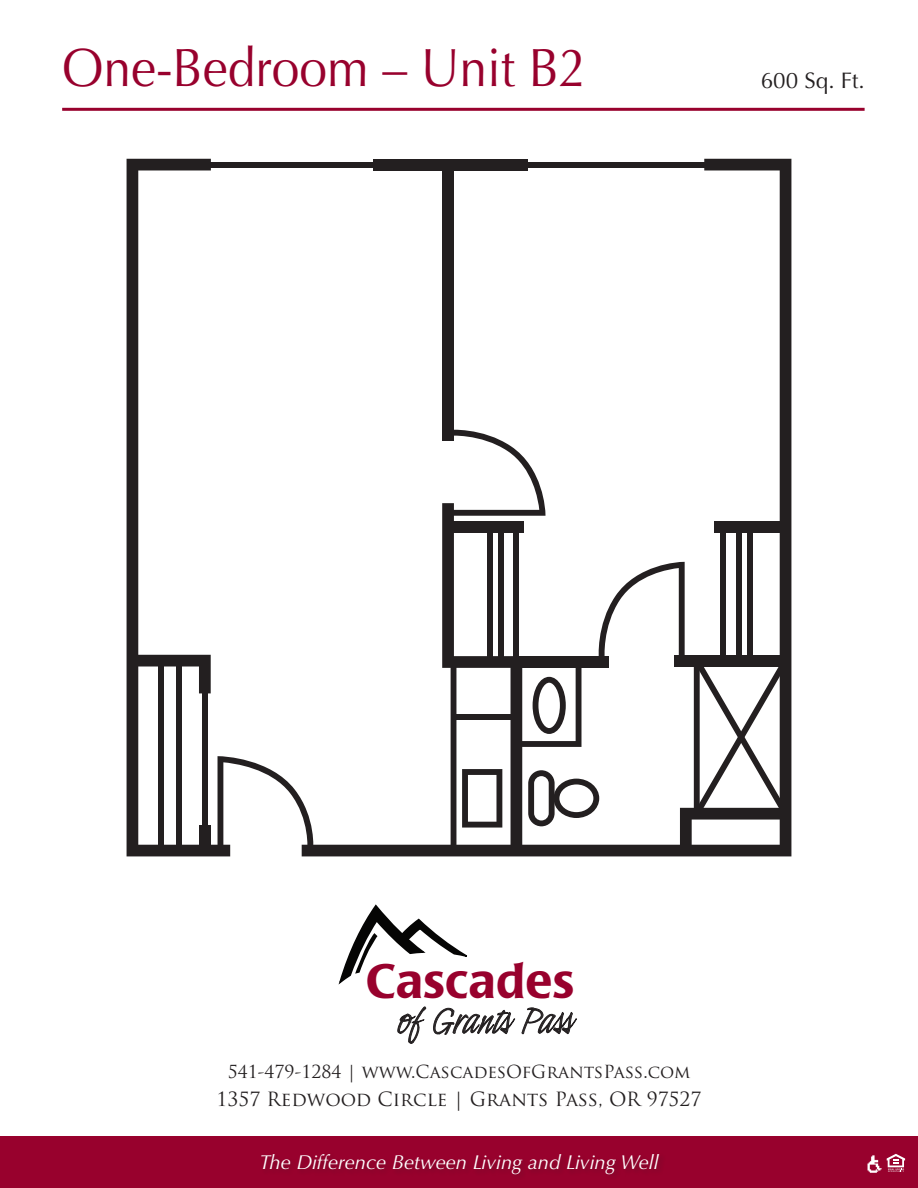
<style>
.page{position:relative;width:918px;height:1188px;background:#fff}
.page>*{position:absolute;margin:0;border:0;box-sizing:border-box;transform-origin:0 0}
.t1{font:54px "Optima";color:#98012d;scale:.92 1}
.t2{font:500 48px "Poppl Laudatio";letter-spacing:.01em;color:#98012d}
.t3{font:36.15px "Indy Italic Let Plain";color:#231f20}
.t4{font:22.5px "Optima";color:#231f20}
.t5{font:italic 20.1px "Optima";color:#fff}
.t6{font:19.2px "Trajan Pro";color:#231f20}
.t7{font:17.55px "Trajan Pro";color:#231f20}
</style>
<div class="page">
<hr style="left:62px;top:108px;width:803px;height:3px;background:#98012d">
<div style="left:0;top:1136px;width:918px;height:52px;background:#98012d"></div>
<svg style="left:887px;top:1154px;width:18px;height:18px"></svg>
<img style="left:867px;top:1155px;width:15px;height:17px">
<svg style="left:339px;top:904px;width:128px;height:80px"></svg>
<svg style="left:397px;top:1007px;width:29px;height:37px"></svg>
<svg style="left:433px;top:1008px;width:82px;height:27px"></svg>
<svg style="left:522px;top:1008px;width:55px;height:26px"></svg>
<svg style="left:302px;top:159px;width:489px;height:697px"></svg>
<div style="left:373px;top:159px;width:155px;height:11px;background:#231f20"></div>
<svg style="left:127px;top:159px;width:103px;height:697px"></svg>
<div style="left:442px;top:165px;width:12px;height:276px;background:#231f20"></div>
<svg style="left:132px;top:655px;width:79px;height:38px"></svg>
<div style="left:199px;top:825px;width:12px;height:26px;background:#231f20"></div>
<div style="left:202px;top:662px;width:6px;height:189px;background:#231f20"></div>
<div style="left:176px;top:662px;width:6px;height:189px;background:#231f20"></div>
<div style="left:158px;top:662px;width:6px;height:189px;background:#231f20"></div>
<svg style="left:442px;top:427px;width:347px;height:427px"></svg>
<svg style="left:218px;top:756px;width:98px;height:96px"></svg>
<div style="left:186px;top:162px;width:550px;height:6px;background:#231f20"></div>
<h1 class="t1" style="left:62px;top:45px;width:572px">One-Bedroom – Unit B2</h1>
<p class="t4" style="left:761px;top:71px;width:105px">600 Sq. Ft.</p>
<h2 class="t2" style="left:366px;top:953px;width:210px">Cascades</h2>
<h3 class="t3" style="left:398px;top:1007px;width:176px">of Grants Pass</h3>
<p class="t7" style="left:228px;top:1064px;width:464px">541-479-1284 | www.CascadesOfGrantsPass.com</p>
<p class="t6" style="left:217px;top:1092px;width:486px">1357 Redwood Circle | Grants Pass, OR 97527</p>
<p class="t5" style="left:259px;top:1154px;width:401px">The Difference Between Living and Living Well</p>
</div>
